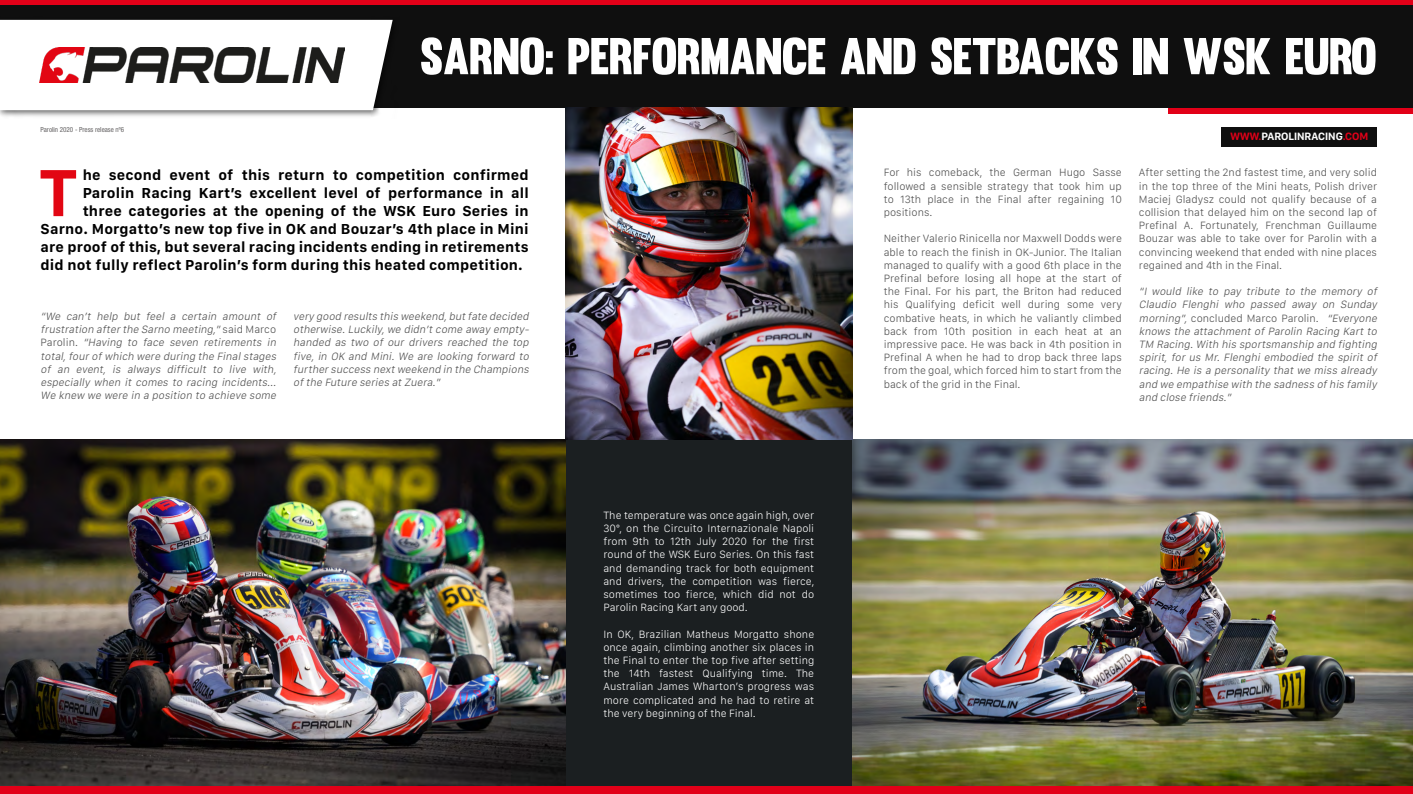
<style>
.page{position:relative;width:1413px;height:794px;background:#fff}
.page>*{position:absolute;margin:0;border:0;box-sizing:border-box;transform-origin:0 0}
.t1{font:700 69px "San Francisco Text";color:#e20613}
.t2{font:50.7px "Muro";letter-spacing:-.02em;color:#fff}
.t3{font:700 15px "San Francisco Text";letter-spacing:.01em;color:#000}
.t4{font:300 11px/13.2px "San Francisco Text";color:#4f4f4f;text-align:justify}
.t5{font:italic 300 11px/13.2px "San Francisco Text";color:#4f4f4f;text-align:justify}
.t6{font:300 11px/13.2px "San Francisco Text";color:#fff;text-align:justify}
.t7{font:700 11px "San Francisco Display";color:#fff}
.t8{font:condensed 7px "Helvetica Neue LT Pro";color:#646263}
.s1{color:#e20018}
.s2{font-style:normal}
</style>
<div class="page">
<div style="left:0;top:0;width:1413px;height:6px;background:#e20018"></div>
<div style="left:0;top:785px;width:1413px;height:9px;background:#e20018"></div>
<div style="left:1168px;top:107px;width:245px;height:6px;background:#e20018"></div>
<div style="left:0;top:5px;width:1413px;height:102px;background:#0f0f0f"></div>
<div style="left:0;top:16px;width:400px;height:102px;background:#000;opacity:.57"></div>
<div style="left:0;top:20px;width:393px;height:90px;background:#fff"></div>
<div style="left:1222px;top:127px;width:155px;height:20px;background:#0f0f0f"></div>
<div style="left:566px;top:439px;width:286px;height:346px;background:#1b1f21"></div>
<img style="left:852px;top:439px;width:561px;height:346px">
<img style="left:39px;top:48px;width:305px;height:34px">
<img style="left:0;top:439px;width:566px;height:346px">
<img style="left:566px;top:107px;width:286px;height:332px">
<p class="t8" style="left:41px;top:125px;width:85px">Parolin 2020 - Press release nº6</p>
<h2 class="t2" style="left:420px;top:26px;width:959px">SARNO: PERFORMANCE AND SETBACKS IN WSK EURO</h2>
<p class="t7" style="left:1230px;top:130px;width:139px"><span class="s1">WWW.</span>PAROLINRACING<span class="s1">.COM</span></p>
<h1 class="t1" style="left:39px;top:150px;width:40px">T</h1>
<h3 class="t3" style="left:83px;top:166px;width:447px">he second event of this return to competition confirmed</h3>
<h3 class="t3" style="left:83px;top:184px;width:448px">Parolin Racing Kart’s excellent level of performance in all</h3>
<h3 class="t3" style="left:83px;top:202px;width:447px">three categories at the opening of the WSK Euro Series in</h3>
<h3 class="t3" style="left:41px;top:220px;width:490px">Sarno. Morgatto’s new top five in OK and Bouzar’s 4th place in Mini</h3>
<h3 class="t3" style="left:41px;top:238px;width:490px">are proof of this, but several racing incidents ending in retirements</h3>
<h3 class="t3" style="left:41px;top:256px;width:484px">did not fully reflect Parolin’s form during this heated competition.</h3>
<p class="t5" style="left:41px;top:310px;width:240px;text-align:left">“We can’t help but feel a certain amount of frustration afterthe Sarno meeting,”<span class="s2">s a i d M a r c o P a r o l i n .</span> “Having to face seven retirements in total,fourofwhich were during the Finalstages of an event, is always difficult to live with, especially when it comes to racing incidents...<br>We knew we were in a position to achieve some</p>
<p class="t5" style="left:293px;top:310px;width:240px">very good results this weekend,butfate decided otherwise.Luckily,we didn’tcome away empty&shy;handed as two of our drivers reached the top five, in OK and Mini. We are looking forward to furthersuccess nextweekend in the Champions ofthe Future series atZuera.”</p>
<p class="t6" style="left:603px;top:509px;width:212px">The temperature was once again high, over 30°, on the Circuito Internazionale Napoli from 9th to 12th July 2020 for the first round of the WSK Euro Series. On this fast and demanding track for both equipment and drivers, the competition was fierce, sometimes too fierce, which did not do Parolin Racing Kart any good.</p>
<p class="t6" style="left:603px;top:628px;width:212px">In OK, Brazilian Matheus Morgatto shone once again, climbing another six places in the Final to enter the top five after setting the 14th fastest Qualifying time. The Australian James Wharton’s progress was more complicated and he had to retire at the very beginning of the Final.</p>
<p class="t4" style="left:884px;top:167px;width:240px">For his comeback, the German Hugo Sasse followed a sensible strategy that took him up to 13th place in the Final after regaining 10 positions.</p>
<p class="t4" style="left:884px;top:233px;width:240px">Neither Valerio Rinicella nor Maxwell Dodds were able to reach the finish in OK-Junior. The Italian managed to qualify with a good 6th place in the Prefinal before losing all hope at the start of the Final. For his part, the Briton had reduced his Qualifying deficit well during some very combative heats, in which he valiantly climbed back from 10th position in each heat at an impressive pace. He was back in 4th position in Prefinal A when he had to drop back three laps from the goal, which forced him to start from the back of the grid in the Final.</p>
<p class="t4" style="left:1139px;top:167px;width:240px">After setting the 2nd fastest time, and very solid in the top three of the Mini heats, Polish driver Maciej Gladysz could not qualify because of a collision that delayed him on the second lap of Prefinal A. Fortunately, Frenchman Guillaume Bouzar was able to take over for Parolin with a convincing weekend that ended with nine places regained and 4th in the Final.</p>
<p class="t5" style="left:1139px;top:286px;width:242px">“I would like to pay tribute to the memory of Claudio Flenghi who passed away on Sunday morning”, <span class="s2">concluded Marco Parolin.</span> “Everyone knows the attachment of Parolin Racing Kart to TM Racing.With his sportsmanship and fighting spirit, for us Mr. Flenghi embodied the spirit of racing. He is a personality that we miss already and we empathise with the sadness ofhis family and close friends.”</p>
</div>
